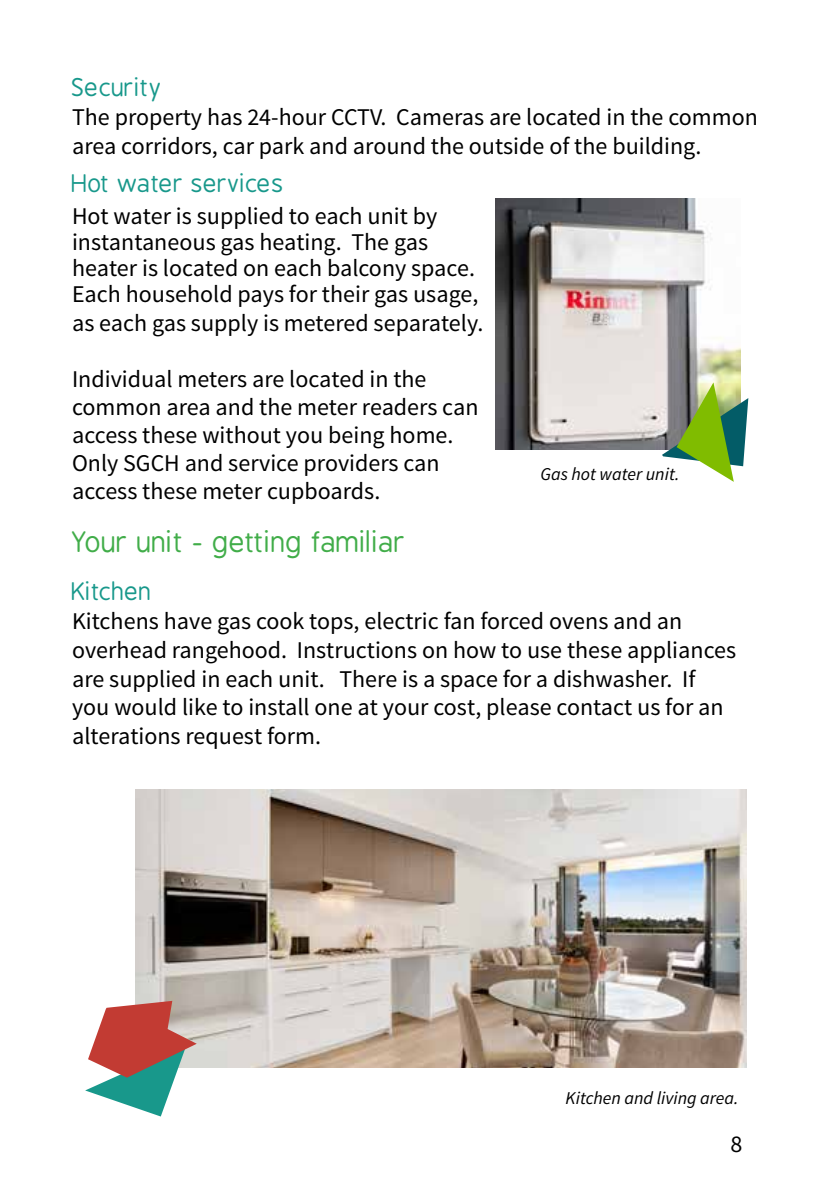
<style>
.page{position:relative;width:840px;height:1191px;background:#fff}
.page>*{position:absolute;margin:0;border:0;box-sizing:border-box;transform-origin:0 0}
.t1{font:28px "B Preplay";color:#41ad49}
.t2{font:24px/28.8px "Source Sans Pro";color:#000}
.t3{font:24px "B Preplay";color:#18988b}
.t4{font:italic 18px "Source Sans Pro";color:#000}
</style>
<div class="page">
<img style="left:136px;top:789px;width:610px;height:278px">
<img style="left:495px;top:199px;width:244px;height:251px">
<svg style="left:661px;top:382px;width:87px;height:100px"></svg>
<svg style="left:85px;top:1000px;width:112px;height:116px"></svg>
<p class="t3" style="left:72px;top:75px;width:92px">Security</p>
<p class="t2" style="left:72px;top:103px;width:687px">The property has 24-hour CCTV. Cameras are located in the common area corridors, car park and around the outside of the building.</p>
<p class="t3" style="left:72px;top:171px;width:213px">Hot water services</p>
<p class="t2" style="left:72px;top:203px;width:407px;line-height:26px">Hot water is supplied to each unit by instantaneous gas heating. The gas heater is located on each balcony space.<br>Each household pays for their gas usage,</p>
<p class="t2" style="left:72px;top:309px;width:412px">as each gas supply is metered separately.</p>
<p class="t2" style="left:72px;top:366px;width:407px;line-height:28px">Individual meters are located in the common area and the meter readers can access these without you being home.<br>Only SGCH and service providers can access these meter cupboards.</p>
<p class="t1" style="left:72px;top:527px;width:336px">Your unit - getting familiar</p>
<p class="t3" style="left:72px;top:579px;width:82px">Kitchen</p>
<p class="t2" style="left:72px;top:607px;width:665px">Kitchens have gas cook tops, electric fan forced ovens and an overhead rangehood. Instructions on how to use these appliances are supplied in each unit. There is a space for a dishwasher. If you would like to install one at your cost, please contact us for an alterations request form.</p>
<p class="t4" style="left:540px;top:463px;width:140px">Gas hot water unit.</p>
<p class="t4" style="left:565px;top:1087px;width:174px">Kitchen and living area.</p>
<p class="t2" style="left:730px;top:1130px;width:13px">8</p>
</div>
